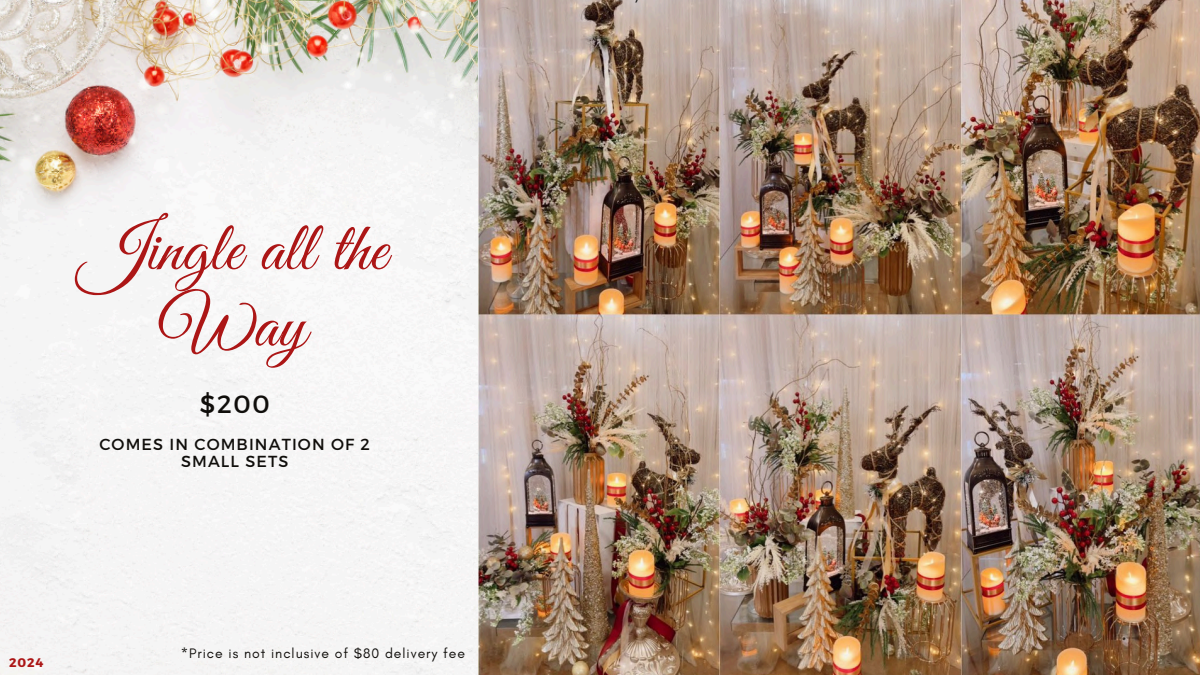
<style>
.page{position:relative;width:1200px;height:675px;background:#fff}
.page>*{position:absolute;margin:0;border:0;box-sizing:border-box;transform-origin:0 0}
.t1{font:70px/76.5px "Great Vibes";color:#ac1616;text-align:center}
.t2{font:25px "Montserrat";color:#100e0b}
.t3{font:16px/17.2px "Montserrat";letter-spacing:.07em;color:#100e0b;text-align:center}
.t4{font:14px "Glacial Indifference";letter-spacing:.07em;color:#100e0b}
.t5{font:700 12.5px "Montserrat";color:#ac1616}
</style>
<div class="page">
<img style="left:0;top:0;width:478px;height:675px">
<img style="left:478px;top:0;width:722px;height:675px">
<p class="t1" style="left:79px;top:215px;width:309px">Jingle all the<br>Way</p>
<h1 class="t2" style="left:200px;top:388px;width:71px">$200</h1>
<h2 class="t3" style="left:99px;top:435px;width:272px">COMES IN COMBINATION OF 2<br>SMALL SETS</h2>
<p class="t5" style="left:9px;top:655px;width:36px">2024</p>
<h3 class="t4" style="left:181px;top:645px;width:286px">*Price is not inclusive of $80 delivery fee</h3>
</div>
